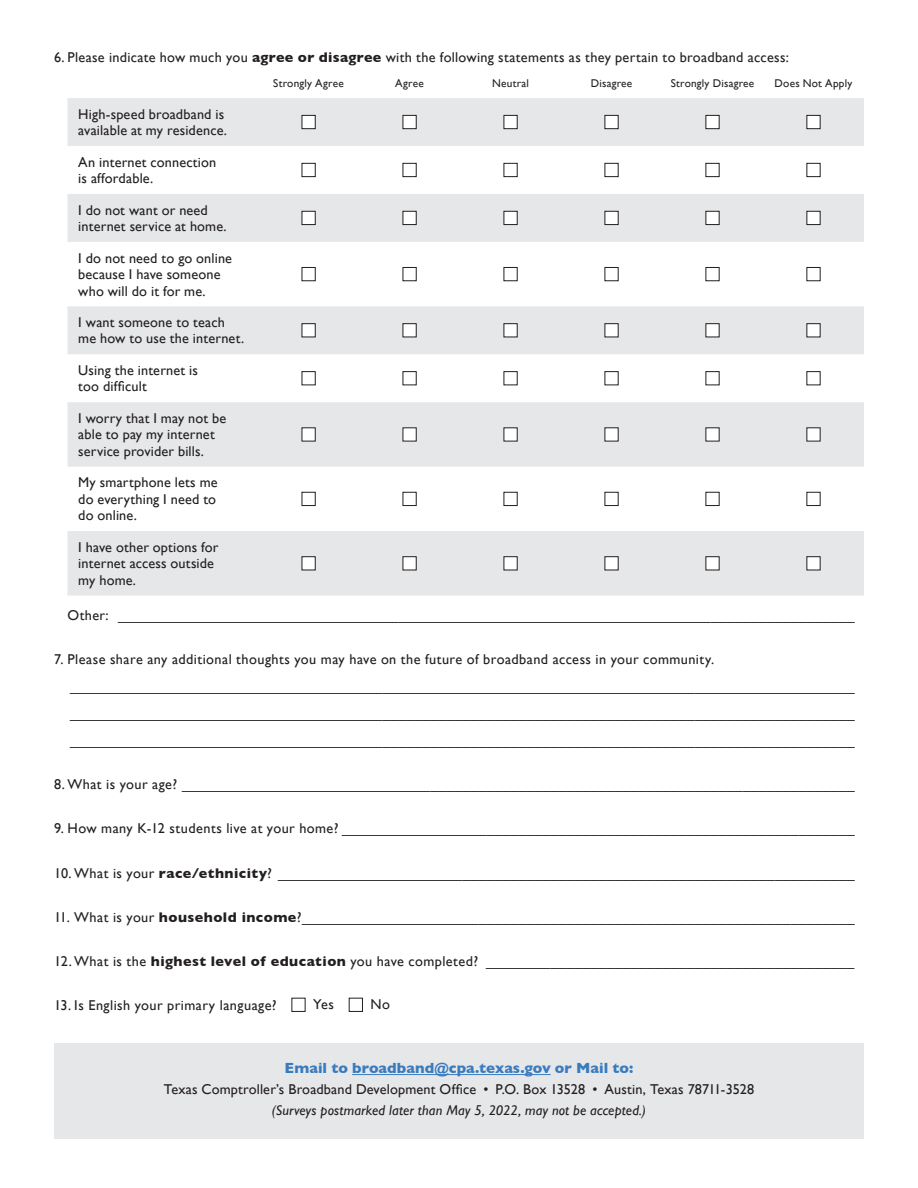
<style>
.page{position:relative;width:918px;height:1188px;background:#fff}
.page>*{position:absolute;margin:0;border:0;box-sizing:border-box;transform-origin:0 0}
.t1{font:700 15px "Gill Sans";color:#397bbf}
.Body_Copy{font:14.25px/16.5px "Gill Sans";letter-spacing:.015em;color:#231f20}
.t2{font:italic 14.25px "Gill Sans";letter-spacing:.01em;color:#231f20}
.Table_Row_Headings{font:11.25px "Gill Sans";letter-spacing:.02em;color:#231f20}
.s1{font-weight:700}
</style>
<div class="page">
<svg style="left:68px;top:98px;width:796px;height:498px;fill:#e6e7e9"></svg>
<svg style="left:301px;top:115px;width:15px;height:14px"></svg>
<svg style="left:402px;top:115px;width:15px;height:14px"></svg>
<svg style="left:503px;top:115px;width:15px;height:14px"></svg>
<svg style="left:604px;top:115px;width:15px;height:14px"></svg>
<svg style="left:705px;top:115px;width:15px;height:14px"></svg>
<svg style="left:806px;top:115px;width:15px;height:14px"></svg>
<svg style="left:301px;top:163px;width:15px;height:14px"></svg>
<svg style="left:402px;top:163px;width:15px;height:14px"></svg>
<svg style="left:503px;top:163px;width:15px;height:14px"></svg>
<svg style="left:604px;top:163px;width:15px;height:14px"></svg>
<svg style="left:705px;top:163px;width:15px;height:14px"></svg>
<svg style="left:806px;top:163px;width:15px;height:14px"></svg>
<svg style="left:301px;top:211px;width:15px;height:14px"></svg>
<svg style="left:402px;top:211px;width:15px;height:14px"></svg>
<svg style="left:503px;top:211px;width:15px;height:14px"></svg>
<svg style="left:604px;top:211px;width:15px;height:14px"></svg>
<svg style="left:705px;top:211px;width:15px;height:14px"></svg>
<svg style="left:806px;top:211px;width:15px;height:14px"></svg>
<svg style="left:301px;top:267px;width:15px;height:15px"></svg>
<svg style="left:402px;top:267px;width:15px;height:15px"></svg>
<svg style="left:503px;top:267px;width:15px;height:15px"></svg>
<svg style="left:604px;top:267px;width:15px;height:15px"></svg>
<svg style="left:705px;top:267px;width:15px;height:15px"></svg>
<svg style="left:806px;top:267px;width:15px;height:15px"></svg>
<svg style="left:301px;top:323px;width:15px;height:15px"></svg>
<svg style="left:402px;top:323px;width:15px;height:15px"></svg>
<svg style="left:503px;top:323px;width:15px;height:15px"></svg>
<svg style="left:604px;top:323px;width:15px;height:15px"></svg>
<svg style="left:705px;top:323px;width:15px;height:15px"></svg>
<svg style="left:806px;top:323px;width:15px;height:15px"></svg>
<svg style="left:301px;top:371px;width:15px;height:15px"></svg>
<svg style="left:402px;top:371px;width:15px;height:15px"></svg>
<svg style="left:503px;top:371px;width:15px;height:15px"></svg>
<svg style="left:604px;top:371px;width:15px;height:15px"></svg>
<svg style="left:705px;top:371px;width:15px;height:15px"></svg>
<svg style="left:806px;top:371px;width:15px;height:15px"></svg>
<svg style="left:301px;top:427px;width:15px;height:15px"></svg>
<svg style="left:402px;top:427px;width:15px;height:15px"></svg>
<svg style="left:503px;top:427px;width:15px;height:15px"></svg>
<svg style="left:604px;top:427px;width:15px;height:15px"></svg>
<svg style="left:705px;top:427px;width:15px;height:15px"></svg>
<svg style="left:806px;top:427px;width:15px;height:15px"></svg>
<svg style="left:301px;top:492px;width:15px;height:14px"></svg>
<svg style="left:402px;top:492px;width:15px;height:14px"></svg>
<svg style="left:503px;top:492px;width:15px;height:14px"></svg>
<svg style="left:604px;top:492px;width:15px;height:14px"></svg>
<svg style="left:705px;top:492px;width:15px;height:14px"></svg>
<svg style="left:806px;top:492px;width:15px;height:14px"></svg>
<svg style="left:301px;top:556px;width:15px;height:15px"></svg>
<svg style="left:402px;top:556px;width:15px;height:15px"></svg>
<svg style="left:503px;top:556px;width:15px;height:15px"></svg>
<svg style="left:604px;top:556px;width:15px;height:15px"></svg>
<svg style="left:705px;top:556px;width:15px;height:15px"></svg>
<svg style="left:806px;top:556px;width:15px;height:15px"></svg>
<svg style="left:291px;top:997px;width:15px;height:15px"></svg>
<svg style="left:348px;top:997px;width:15px;height:15px"></svg>
<div style="left:54px;top:1043px;width:810px;height:95px;background:#e6e7e9"></div>
<hr style="left:352px;top:1074px;width:199px;height:1px;background:#397bbf">
<p class="Body_Copy" style="left:54px;top:49px;width:736px">6. Please indicate how much you <span class="s1">agree or disagree</span> with the following statements as they pertain to broadband access:</p>
<p class="Table_Row_Headings" style="left:273px;top:77px;width:72px">Strongly Agree</p>
<p class="Table_Row_Headings" style="left:395px;top:77px;width:30px">Agree</p>
<p class="Table_Row_Headings" style="left:492px;top:77px;width:38px">Neutral</p>
<p class="Table_Row_Headings" style="left:591px;top:77px;width:43px">Disagree</p>
<p class="Table_Row_Headings" style="left:671px;top:77px;width:85px">Strongly Disagree</p>
<p class="Table_Row_Headings" style="left:775px;top:77px;width:79px">Does Not Apply</p>
<p class="Body_Copy" style="left:78px;top:106px;width:150px">High-speed broadband is available at my residence.</p>
<p class="Body_Copy" style="left:78px;top:153px;width:140px">An internet connection is affordable.</p>
<p class="Body_Copy" style="left:78px;top:201px;width:150px">I do not want or need internet service at home.</p>
<p class="Body_Copy" style="left:78px;top:249px;width:155px">I do not need to go online because I have someone who will do it for me.</p>
<p class="Body_Copy" style="left:78px;top:314px;width:167px">I want someone to teach me how to use the internet.</p>
<p class="Body_Copy" style="left:78px;top:362px;width:121px">Using the internet is too difficult</p>
<p class="Body_Copy" style="left:78px;top:410px;width:150px">I worry that I may not be able to pay my internet service provider bills.</p>
<p class="Body_Copy" style="left:78px;top:474px;width:141px;text-align:justify">My smartphone lets me do everything I need to do online.</p>
<p class="Body_Copy" style="left:78px;top:539px;width:142px">I have other options for internet access outside my home.</p>
<p class="Body_Copy" style="left:68px;top:606px;width:789px">Other: ____________________________________________________________________________________________</p>
<p class="Body_Copy" style="left:70px;top:645px;width:786px;line-height:27px;text-indent:-16px">7. Please share any additional thoughts you may have on the future of broadband access in your community. __________________________________________________________________________________________________ __________________________________________________________________________________________________ __________________________________________________________________________________________________</p>
<p class="Body_Copy" style="left:54px;top:776px;width:802px">8. What is your age? ____________________________________________________________________________________</p>
<p class="Body_Copy" style="left:54px;top:820px;width:802px">9. How many K-12 students live at your home? ________________________________________________________________</p>
<p class="Body_Copy" style="left:54px;top:864px;width:802px">10. What is your <span class="s1">race/ethnicity</span>? ________________________________________________________________________</p>
<p class="Body_Copy" style="left:54px;top:909px;width:802px">11. What is your <span class="s1">household income</span>?_____________________________________________________________________</p>
<p class="Body_Copy" style="left:54px;top:953px;width:802px">12. What is the <span class="s1">highest level of education</span> you have completed? ______________________________________________</p>
<p class="Body_Copy" style="left:54px;top:997px;width:224px">13. Is English your primary language?</p>
<p class="Body_Copy" style="left:313px;top:996px;width:22px">Yes</p>
<p class="Body_Copy" style="left:371px;top:996px;width:21px">No</p>
<p class="t1" style="left:285px;top:1056px;width:350px">Email to broadband@cpa.texas.gov or Mail to:</p>
<p class="Body_Copy" style="left:164px;top:1081px;width:592px">Texas Comptroller’s Broadband Development Office • P.O. Box 13528 • Austin, Texas 78711-3528</p>
<p class="t2" style="left:272px;top:1102px;width:376px">(Surveys postmarked later than May 5, 2022, may not be accepted.)</p>
</div>
